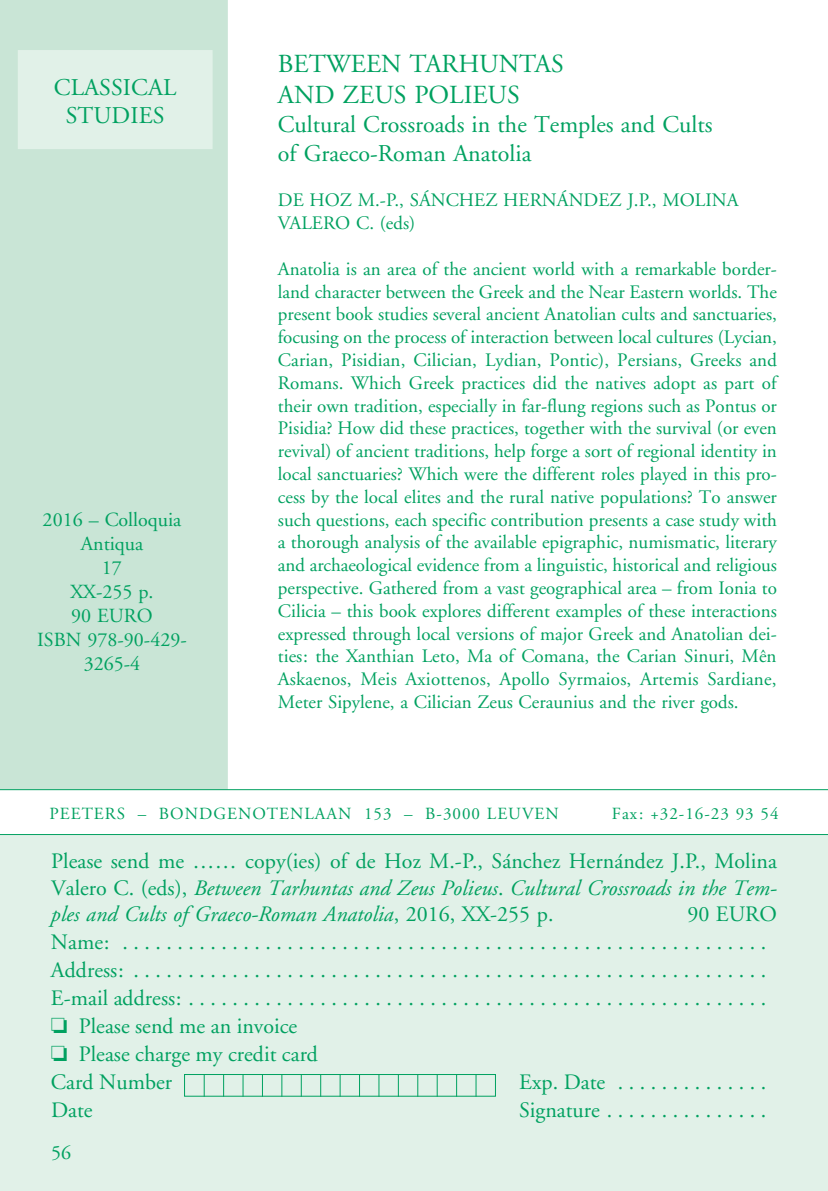
<style>
.page{position:relative;width:828px;height:1191px;background:#fff}
.page>*{position:absolute;margin:0;border:0;box-sizing:border-box;transform-origin:0 0}
.t1{font:26px/31.2px "Basis Garamond";color:#00a160}
.t2{font:24px/28px "Basis Garamond";color:#00a160;text-align:center}
.t3{font:22px/28px "Basis Garamond";color:#00a160}
.t4{font:20px/24px "Basis Garamond";color:#00a160;text-align:center}
.t5{font:19px/22.8px "Basis Garamond";color:#00a160}
.t6{font:17px "Basis Garamond";letter-spacing:.06em;color:#00a160}
.s1{font-style:italic}
</style>
<div class="page">
<div style="left:0;top:835px;width:828px;height:356px;background:#e1f1e8"></div>
<div style="left:0;top:0;width:228px;height:789px;background:#c9e5d6"></div>
<hr style="left:0;top:834px;width:828px;height:1px;background:#00a160">
<hr style="left:0;top:789px;width:828px;height:1px;background:#00a160">
<div style="left:184px;top:1074px;width:312px;height:22px;border:1px solid #00a160"></div>
<svg style="left:204px;top:1074px;width:1px;height:22px"></svg>
<svg style="left:223px;top:1074px;width:1px;height:22px"></svg>
<svg style="left:243px;top:1074px;width:1px;height:22px"></svg>
<svg style="left:262px;top:1074px;width:1px;height:22px"></svg>
<svg style="left:281px;top:1074px;width:1px;height:22px"></svg>
<svg style="left:301px;top:1074px;width:1px;height:22px"></svg>
<svg style="left:320px;top:1074px;width:1px;height:22px"></svg>
<svg style="left:340px;top:1074px;width:1px;height:22px"></svg>
<svg style="left:359px;top:1074px;width:1px;height:22px"></svg>
<svg style="left:378px;top:1074px;width:1px;height:22px"></svg>
<svg style="left:398px;top:1074px;width:1px;height:22px"></svg>
<svg style="left:417px;top:1074px;width:1px;height:22px"></svg>
<svg style="left:437px;top:1074px;width:1px;height:22px"></svg>
<svg style="left:456px;top:1074px;width:1px;height:22px"></svg>
<svg style="left:476px;top:1074px;width:1px;height:22px"></svg>
<div style="left:19px;top:51px;width:193px;height:97px;background:#e1f1e8"></div>
<div style="left:18px;top:50px;width:195px;height:99px;border:2px solid #e1f1e8"></div>
<p class="t2" style="left:54px;top:75px;width:124px">CLASSICAL<br>STUDIES</p>
<p class="t4" style="left:37px;top:510px;width:151px">2016 – Colloquia<br>Antiqua<br>17<br>XX-255 p.<br>90 EURO<br>ISBN 978-90-429-<br>3265-4</p>
<h1 class="t1" style="left:278px;top:50px;width:287px">BETWEEN TARHUNTAS<br>AND ZEUS POLIEUS</h1>
<p class="t2" style="left:278px;top:112px;width:436px;line-height:28.8px;text-align:left">Cultural Crossroads in the Temples and Cults of Graeco-Roman Anatolia</p>
<p class="t5" style="left:278px;top:190px;width:462px">DE HOZ M.-P., SÁNCHEZ HERNÁNDEZ J.P., MOLINA<br>VALERO C. (eds)</p>
<p class="t5" style="left:278px;top:259px;width:501px;text-align:justify">Anatolia is an area of the ancient world with a remarkable border&shy;land character between the Greek and the Near Eastern worlds. The present book studies several ancient Anatolian cults and sanctuaries, focusing on the process of interaction between local cultures (Lycian, Carian, Pisidian, Cilician, Lydian, Pontic), Persians, Greeks and Romans. Which Greek practices did the natives adopt as part of their own tradition, especially in far-flung regions such as Pontus or Pisidia? How did these practices, together with the survival (or even revival) of ancient traditions, help forge a sort of regional identity in local sanctuaries? Which were the different roles played in this pro&shy;cess by the local elites and the rural native populations? To answer such questions, each specific contribution presents a case study with a thorough analysis of the available epigraphic, numismatic, literary and archaeological evidence from a linguistic, historical and religious perspective. Gathered from a vast geographical area – from Ionia to Cilicia – this book explores different examples of these interactions expressed through local versions of major Greek and Anatolian dei&shy;ties: the Xanthian Leto, Ma of Comana, the Carian Sinuri, Mên Askaenos, Meis Axiottenos, Apollo Syrmaios, Artemis Sardiane, Meter Sipylene, a Cilician Zeus Ceraunius and the river gods.</p>
<p class="t6" style="left:49px;top:806px;width:511px">PEETERS – BONDGENOTENLAAN 153 – B-3000 LEUVEN</p>
<p class="t6" style="left:612px;top:806px;width:168px">Fax: +32-16-23 93 54</p>
<p class="t3" style="left:51px;top:850px;width:727px;line-height:26.4px;text-align:justify">Please send me …… copy(ies) of de Hoz M.-P., Sánchez Hernández J.P., Molina Valero C. (eds), <span class="s1">Between Tarhuntas and Zeus Polieus</span>. <span class="s1">Cultural Crossroads in the Tem&shy;ples and Cults of Graeco-Roman Anatolia</span>, 2016, XX-255 p.</p>
<p class="t3" style="left:51px;top:902px;width:727px;text-indent:636px">90 EURO Name: ...........................................................<br>Address: ..........................................................<br>E-mail address: .....................................................</p>
<p class="t3" style="left:51px;top:1014px;width:248px">□ Please send me an invoice</p>
<p class="t3" style="left:51px;top:1042px;width:269px">□ Please charge my credit card<br>Card Number</p>
<p class="t3" style="left:519px;top:1070px;width:248px">Exp. Date ..............</p>
<p class="t3" style="left:51px;top:1098px;width:43px">Date</p>
<p class="t3" style="left:519px;top:1098px;width:248px">Signature ...............</p>
<p class="t4" style="left:51px;top:1142px;width:22px">56</p>
</div>
